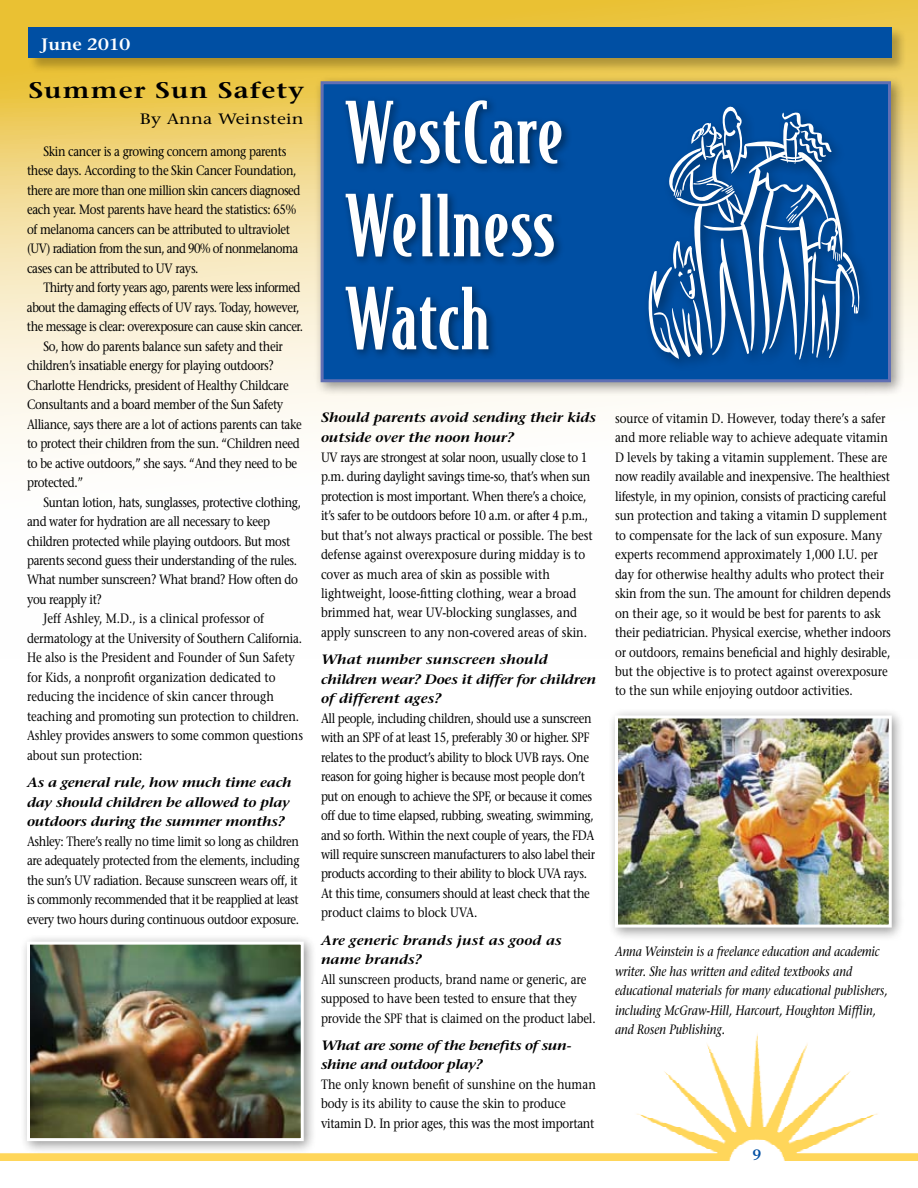
<style>
.page{position:relative;width:918px;height:1188px;background:#fff}
.page>*{position:absolute;margin:0;border:0;box-sizing:border-box;transform-origin:0 0}
.t1{font:500 81px/93px "Bodega Serif";letter-spacing:.02em;color:#fff;text-align:justify}
.t2{font:600 22.5px "Stone Serif";letter-spacing:.04em;color:#000;scale:1.2 1}
.t3{font:600 16.5px "Stone Serif";color:#fff;scale:1.1 1}
.t4{font:15px "Stone Serif";letter-spacing:.01em;color:#000;scale:1.2 1}
.t5{font:600 15px "Stone Serif";color:#004fa3}
.t6{font:13.5px/19.5px "Stone Serif";letter-spacing:-.03em;color:#000;scale:.85 1}
.t7{font:13.5px/19.5px "Stone Serif";color:#000;scale:.85 1}
.t8{font:13.5px/19.5px "Stone Serif";letter-spacing:-.01em;color:#000;scale:.85 1}
.t9{font:italic 13.5px/19.5px "Stone Serif";color:#000;scale:.85 1}
.t10{font:italic 600 13.5px/19.5px "Stone Serif";letter-spacing:-.02em;color:#000;scale:1.1 1}
.t11{font:italic 600 13.5px/19.5px "Stone Serif";color:#000;scale:1.1 1}
.t12{font:13.5px "Stone Serif";letter-spacing:-.05em;color:#000;scale:.85 1}
</style>
<div class="page">
<svg style="left:0;top:0;width:918px;height:452px"></svg>
<img style="left:0;top:1034px;width:918px;height:127px">
<div style="left:27px;top:26px;width:881px;height:48px;background:#000;opacity:.26"></div>
<div style="left:28px;top:27px;width:864px;height:31px;background:#004fa3"></div>
<div style="left:313px;top:74px;width:592px;height:322px;background:#000;opacity:.4"></div>
<div style="left:321px;top:81px;width:570px;height:301px;background:#004fa3;border:3px solid #606fb4"></div>
<div style="left:340px;top:95px;width:232px;height:266px;background:#000;opacity:.46"></div>
<svg style="left:648px;top:106px;width:215px;height:254px"></svg>
<div style="left:19px;top:934px;width:298px;height:220px;background:#000;opacity:.4"></div>
<img style="left:31px;top:946px;width:269px;height:191px">
<div style="left:27px;top:942px;width:277px;height:199px;border:3px solid #fff"></div>
<div style="left:607px;top:708px;width:298px;height:233px;background:#000;opacity:.4"></div>
<img style="left:619px;top:720px;width:269px;height:204px">
<div style="left:615px;top:716px;width:277px;height:212px;border:3px solid #fff"></div>
<p class="t3" style="left:41px;top:34px;width:82px">June 2010</p>
<h2 class="t2" style="left:29px;top:77px;width:231px">Summer Sun Safety</h2>
<p class="t4" style="left:140px;top:109px;width:138px">By Anna Weinstein</p>
<p class="t6" style="left:27px;top:141px;width:323px;text-indent:17px">Skin cancer is a growing concern among parents these days. According to the Skin Cancer Foundation, there are more than one million skin cancers diagnosed each year. Most parents have heard the statistics: 65% of melanoma cancers can be attributed to ultraviolet (UV) radiation from the sun, and 90% of nonmelanoma cases can be attributed to UV rays.</p>
<p class="t12" style="left:44px;top:279px;width:304px">Thirty and forty years ago, parents were less informed</p>
<p class="t6" style="left:27px;top:297px;width:322px">about the damaging effects of UV rays. Today, however,</p>
<p class="t6" style="left:27px;top:317px;width:326px">the message is clear: overexposure can cause skin cancer.</p>
<p class="t6" style="left:44px;top:336px;width:283px">So, how do parents balance sun safety and their</p>
<p class="t6" style="left:27px;top:356px;width:292px">children’s insatiable energy for playing outdoors?</p>
<p class="t6" style="left:27px;top:375px;width:309px">Charlotte Hendricks, president of Healthy Childcare</p>
<p class="t6" style="left:27px;top:395px;width:303px">Consultants and a board member of the Sun Safety</p>
<p class="t6" style="left:27px;top:414px;width:325px">Alliance, says there are a lot of actions parents can take</p>
<p class="t6" style="left:27px;top:434px;width:322px">to protect their children from the sun. “Children need</p>
<p class="t6" style="left:27px;top:453px;width:319px">to be active outdoors,” she says. “And they need to be</p>
<p class="t6" style="left:27px;top:473px;width:68px">protected.”</p>
<p class="t6" style="left:44px;top:492px;width:304px">Suntan lotion, hats, sunglasses, protective clothing,</p>
<p class="t6" style="left:27px;top:512px;width:287px">and water for hydration are all necessary to keep</p>
<p class="t6" style="left:27px;top:531px;width:311px">children protected while playing outdoors. But most</p>
<p class="t6" style="left:27px;top:551px;width:319px">parents second guess their understanding of the rules.</p>
<p class="t6" style="left:27px;top:570px;width:320px">What number sunscreen? What brand? How often do</p>
<p class="t6" style="left:27px;top:590px;width:90px">you reapply it?</p>
<p class="t7" style="left:44px;top:609px;width:261px">Jeff Ashley, M.D., is a clinical professor of</p>
<p class="t6" style="left:27px;top:629px;width:325px">dermatology at the University of Southern California.</p>
<p class="t7" style="left:27px;top:648px;width:317px">He also is the President and Founder of Sun Safety</p>
<p class="t7" style="left:27px;top:668px;width:294px">for Kids, a nonprofit organization dedicated to</p>
<p class="t7" style="left:27px;top:687px;width:292px">reducing the incidence of skin cancer through</p>
<p class="t8" style="left:27px;top:707px;width:322px">teaching and promoting sun protection to children.</p>
<p class="t8" style="left:27px;top:726px;width:326px">Ashley provides answers to some common questions</p>
<p class="t7" style="left:27px;top:746px;width:137px">about sun protection:</p>
<p class="t10" style="left:27px;top:773px;width:242px">As a general rule, how much time each day should children be allowed to play outdoors during the summer months?</p>
<p class="t6" style="left:27px;top:831px;width:322px">Ashley: There’s really no time limit so long as children are adequately protected from the elements, including the sun’s UV radiation. Because sunscreen wears off, it is commonly recommended that it be reapplied at least every two hours during continuous outdoor exposure.</p>
<h1 class="t1" style="left:345px;top:85px;width:219px">WestCare Wellness Watch</h1>
<p class="t10" style="left:321px;top:408px;width:252px">Should parents avoid sending their kids outside over the noon hour?</p>
<p class="t7" style="left:321px;top:447px;width:321px">UV rays are strongest at solar noon, usually close to 1 p.m. during daylight savings time-so, that’s when sun protection is most important. When there’s a choice, it’s safer to be outdoors before 10 a.m. or after 4 p.m., but that’s not always practical or possible. The best defense against overexposure during midday is to cover as much area of skin as possible with lightweight, loose-fitting clothing, wear a broad brimmed hat, wear UV-blocking sunglasses, and apply sunscreen to any non-covered areas of skin.</p>
<p class="t11" style="left:321px;top:650px;width:252px">What number sunscreen should children wear? Does it differ for children of different ages?</p>
<p class="t6" style="left:321px;top:708px;width:324px">All people, including children, should use a sunscreen with an SPF of at least 15, preferably 30 or higher. SPF relates to the product’s ability to block UVB rays. One reason for going higher is because most people don’t put on enough to achieve the SPF, or because it comes off due to time elapsed, rubbing, sweating, swimming, and so forth. Within the next couple of years, the FDA will require sunscreen manufacturers to also label their products according to their ability to block UVA rays.<br>At this time, consumers should at least check that the product claims to block UVA.</p>
<p class="t11" style="left:321px;top:930px;width:220px">Are generic brands just as good as name brands?</p>
<p class="t8" style="left:321px;top:969px;width:325px">All sunscreen products, brand name or generic, are supposed to have been tested to ensure that they provide the SPF that is claimed on the product label.</p>
<p class="t10" style="left:321px;top:1035px;width:229px">What are some of the benefits of sun&shy;shine and outdoor play?</p>
<p class="t7" style="left:321px;top:1074px;width:325px">The only known benefit of sunshine on the human body is its ability to cause the skin to produce vitamin D. In prior ages, this was the most important</p>
<p class="t7" style="left:615px;top:408px;width:326px">source of vitamin D. However, today there’s a safer and more reliable way to achieve adequate vitamin D levels by taking a vitamin supplement. These are now readily available and inexpensive. The healthiest lifestyle, in my opinion, consists of practicing careful sun protection and taking a vitamin D supplement to compensate for the lack of sun exposure. Many experts recommend approximately 1,000 I.U. per day for otherwise healthy adults who protect their skin from the sun. The amount for children depends on their age, so it would be best for parents to ask their pediatrician. Physical exercise, whether indoors or outdoors, remains beneficial and highly desirable, but the objective is to protect against overexposure to the sun while enjoying outdoor activities.</p>
<p class="t9" style="left:615px;top:942px;width:323px">Anna Weinstein is a freelance education and academic writer. She has written and edited textbooks and educational materials for many educational publishers, including McGraw-Hill, Harcourt, Houghton Mifflin, and Rosen Publishing.</p>
<p class="t5" style="left:753px;top:1146px;width:10px">9</p>
</div>
